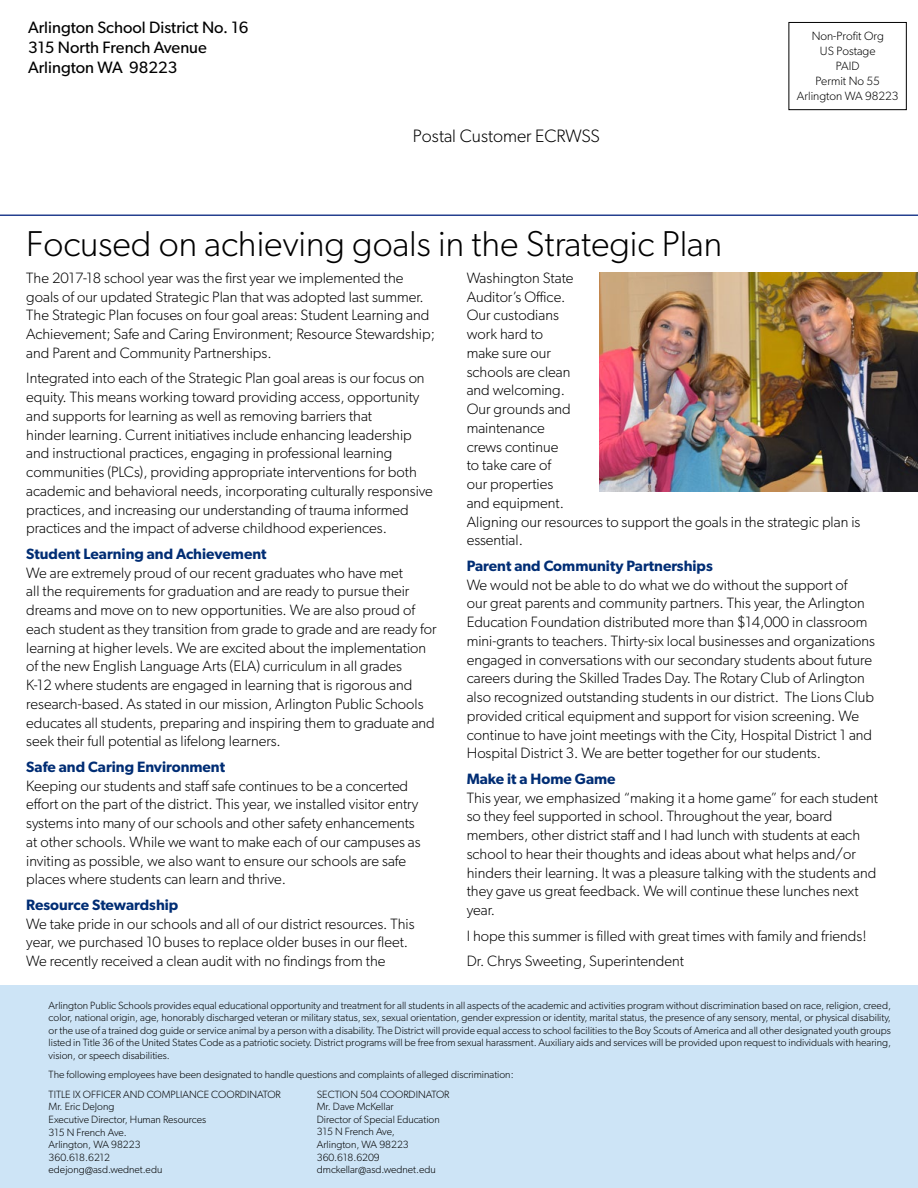
<style>
.page{position:relative;width:918px;height:1188px;background:#fff}
.page>*{position:absolute;margin:0;border:0;box-sizing:border-box;transform-origin:0 0}
.Head{font:300 36px "Gibson";color:#000}
.CUTLINES{font:300 18px "Gibson";color:#000}
.CUTLINES-2{font:16.5px "Gibson";color:#000}
.BOdy{font:300 15px/18.8px "Gibson";color:#000}
.t1{font:600 15px "Gibson";color:#002d74}
.CUTLINES-3{font:300 12px "Gibson";color:#000}
.t2{font:300 10.5px/12.6px "Gibson";color:#000;text-align:justify}
</style>
<div class="page">
<div style="left:0;top:986px;width:918px;height:202px;background:#cde4f6"></div>
<hr style="left:0;top:214px;width:918px;height:2px;background:#25408f">
<div style="left:788px;top:22px;width:119px;height:88px;border:1px solid #000"></div>
<img style="left:599px;top:272px;width:319px;height:219px">
<p class="CUTLINES-2" style="left:28px;top:17px;width:222px">Arlington School District No. 16</p>
<p class="CUTLINES-2" style="left:28px;top:37px;width:180px">315 North French Avenue</p>
<p class="CUTLINES-2" style="left:28px;top:58px;width:151px">Arlington WA 98223</p>
<p class="CUTLINES" style="left:413px;top:125px;width:189px">Postal Customer ECRWSS</p>
<p class="Head" style="left:26px;top:221px;width:697px">Focused on achieving goals in the Strategic Plan</p>
<p class="CUTLINES-3" style="left:812px;top:28px;width:74px">Non-Profit Org</p>
<p class="CUTLINES-3" style="left:820px;top:43px;width:57px">US Postage</p>
<p class="CUTLINES-3" style="left:836px;top:58px;width:25px">PAID</p>
<p class="CUTLINES-3" style="left:816px;top:73px;width:66px">Permit No 55</p>
<p class="CUTLINES-3" style="left:797px;top:88px;width:103px">Arlington WA 98223</p>
<p class="BOdy" style="left:26px;top:268px;width:410px">The 2017-18 school year was the first year we implemented the goals of our updated Strategic Plan that was adopted last summer.<br>The Strategic Plan focuses on four goal areas: Student Learning and Achievement; Safe and Caring Environment; Resource Stewardship; and Parent and Community Partnerships.</p>
<p class="BOdy" style="left:26px;top:369px;width:408px">Integrated into each of the Strategic Plan goal areas is our focus on equity. This means working toward providing access, opportunity and supports for learning as well as removing barriers that<br>hinder learning. Current initiatives include enhancing leadership and instructional practices, engaging in professional learning communities (PLCs), providing appropriate interventions for both academic and behavioral needs, incorporating culturally responsive practices, and increasing our understanding of trauma informed practices and the impact of adverse childhood experiences.</p>
<p class="t1" style="left:26px;top:545px;width:242px">Student Learning and Achievement</p>
<p class="BOdy" style="left:26px;top:563px;width:412px">We are extremely proud of our recent graduates who have met<br>all the requirements for graduation and are ready to pursue their dreams and move on to new opportunities. We are also proud of each student as they transition from grade to grade and are ready for learning at higher levels. We are excited about the implementation of the new English Language Arts (ELA) curriculum in all grades<br>K-12 where students are engaged in learning that is rigorous and research-based. As stated in our mission, Arlington Public Schools educates all students, preparing and inspiring them to graduate and seek their full potential as lifelong learners.</p>
<p class="t1" style="left:26px;top:758px;width:200px">Safe and Caring Environment</p>
<p class="BOdy" style="left:26px;top:776px;width:396px">Keeping our students and staff safe continues to be a concerted effort on the part of the district. This year, we installed visitor entry systems into many of our schools and other safety enhancements at other schools. While we want to make each of our campuses as inviting as possible, we also want to ensure our schools are safe places where students can learn and thrive.</p>
<p class="t1" style="left:26px;top:896px;width:154px">Resource Stewardship</p>
<p class="BOdy" style="left:26px;top:914px;width:390px">We take pride in our schools and all of our district resources. This year, we purchased 10 buses to replace older buses in our fleet.<br>We recently received a clean audit with no findings from the</p>
<p class="BOdy" style="left:467px;top:268px;width:395px">Washington State<br>Auditor’s Office.<br>Our custodians<br>work hard to<br>make sure our<br>schools are clean<br>and welcoming.<br>Our grounds and<br>maintenance<br>crews continue<br>to take care of<br>our properties<br>and equipment.<br>Aligning our resources to support the goals in the strategic plan is essential.</p>
<p class="t1" style="left:467px;top:557px;width:248px">Parent and Community Partnerships</p>
<p class="BOdy" style="left:467px;top:575px;width:410px">We would not be able to do what we do without the support of<br>our great parents and community partners. This year, the Arlington Education Foundation distributed more than $14,000 in classroom mini-grants to teachers. Thirty-six local businesses and organizations engaged in conversations with our secondary students about future careers during the Skilled Trades Day. The Rotary Club of Arlington also recognized outstanding students in our district. The Lions Club provided critical equipment and support for vision screening. We continue to have joint meetings with the City, Hospital District 1 and Hospital District 3. We are better together for our students.</p>
<p class="t1" style="left:467px;top:770px;width:150px">Make it a Home Game</p>
<p class="BOdy" style="left:467px;top:788px;width:413px">This year, we emphasized “making it a home game” for each student so they feel supported in school. Throughout the year, board members, other district staff and I had lunch with students at each school to hear their thoughts and ideas about what helps and/or hinders their learning. It was a pleasure talking with the students and they gave us great feedback. We will continue these lunches next year.</p>
<p class="BOdy" style="left:467px;top:926px;width:401px">I hope this summer is filled with great times with family and friends!</p>
<p class="BOdy" style="left:467px;top:951px;width:219px">Dr. Chrys Sweeting, Superintendent</p>
<p class="t2" style="left:49px;top:999px;width:844px">Arlington Public Schools provides equal educational opportunity and treatment for all students in all aspects of the academic and activities program without discrimination based on race, religion, creed, color, national origin, age, honorably discharged veteran or military status, sex, sexual orientation, gender expression or identity, marital status, the presence of any sensory, mental, or physical disability, or the use of a trained dog guide or service animal by a person with a disability. The District will provide equal access to school facilities to the Boy Scouts of America and all other designated youth groups listed in Title 36 of the United States Code as a patriotic society. District programs will be free from sexual harassment. Auxiliary aids and services will be provided upon request to individuals with hearing, vision, or speech disabilities.</p>
<p class="t2" style="left:49px;top:1068px;width:467px">The following employees have been designated to handle questions and complaints of alleged discrimination:</p>
<p class="t2" style="left:49px;top:1088px;width:234px">TITLE IX OFFICER AND COMPLIANCE COORDINATOR</p>
<p class="t2" style="left:49px;top:1100px;width:67px">Mr. Eric DeJong</p>
<p class="t2" style="left:49px;top:1113px;width:159px">Executive Director, Human Resources</p>
<p class="t2" style="left:49px;top:1126px;width:80px">315 N French Ave.</p>
<p class="t2" style="left:49px;top:1138px;width:93px">Arlington, WA 98223</p>
<p class="t2" style="left:49px;top:1151px;width:63px">360.618.6212</p>
<p class="t2" style="left:49px;top:1163px;width:115px">edejong@asd.wednet.edu</p>
<p class="t2" style="left:317px;top:1088px;width:134px">SECTION 504 COORDINATOR</p>
<p class="t2" style="left:317px;top:1100px;width:78px">Mr. Dave McKellar</p>
<p class="t2" style="left:317px;top:1113px;width:125px">Director of Special Education</p>
<p class="t2" style="left:317px;top:1125px;width:80px">315 N French Ave,</p>
<p class="t2" style="left:317px;top:1138px;width:93px">Arlington, WA 98223</p>
<p class="t2" style="left:317px;top:1151px;width:65px">360.618.6209</p>
<p class="t2" style="left:317px;top:1163px;width:120px">dmckellar@asd.wednet.edu</p>
</div>
